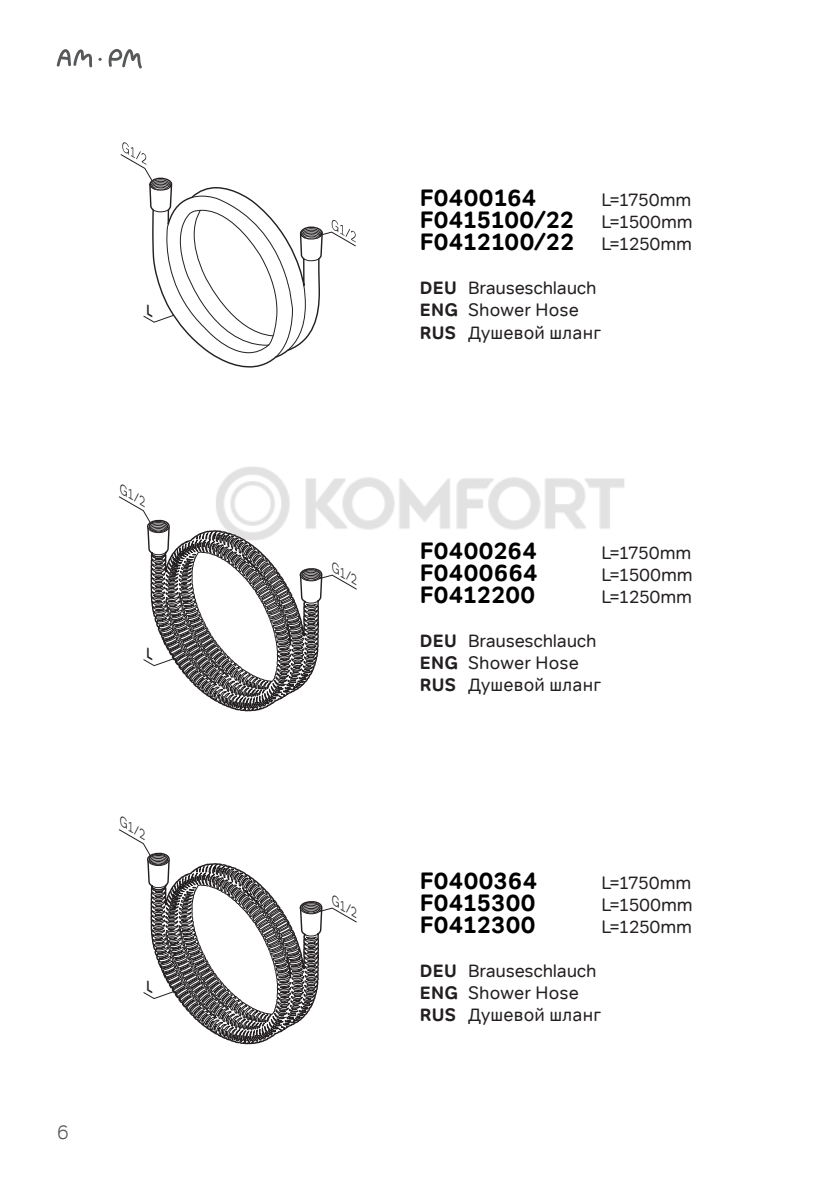
<style>
.page{position:relative;width:840px;height:1191px;background:#fff}
.page>*{position:absolute;margin:0;border:0;box-sizing:border-box;transform-origin:0 0}
.Title_1{font:700 24px/22px "Tondo Corp";letter-spacing:.005em;color:#000001;text-align:justify}
.t1{font:300 20px "Tondo Corp";color:#57585a}
.Base_txt{font:18px/22px "Tondo Corp";letter-spacing:-.01em;color:#231f20;text-align:justify}
.Base_txt-2{font:18px "Tondo Corp";letter-spacing:.015em;color:#231f20}
.Base_txt-3{font:18px "Tondo Corp";letter-spacing:.01em;color:#231f20}
.t2{font:italic 300 12.6px "Tondo Corp";color:#231f20}
.s1{font-weight:700}
</style>
<div class="page">
<svg style="left:98px;top:58px;width:4px;height:3px"></svg>
<svg style="left:109px;top:49px;width:33px;height:19px"></svg>
<svg style="left:57px;top:49px;width:35px;height:18px"></svg>
<img style="left:217px;top:467px;width:408px;height:63px">
<svg style="left:120px;top:142px;width:236px;height:226px"></svg>
<svg style="left:118px;top:495px;width:239px;height:217px"></svg>
<svg style="left:118px;top:829px;width:239px;height:216px"></svg>
<p class="t2" style="left:126px;top:482px;width:31px;rotate:30deg">G1/2</p>
<p class="t2" style="left:126px;top:815px;width:31px;rotate:30deg">G1/2</p>
<p class="t1" style="left:57px;top:1120px;width:14px">6</p>
<p class="Title_1" style="left:419px;top:187px;width:156px;text-align:left">F0400164<br>F0415100/22<br>F0412100/22</p>
<p class="Base_txt" style="left:419px;top:277px;width:178px"><span class="s1">DEU</span> Brauseschlauch</p>
<p class="Base_txt-3" style="left:419px;top:299px;width:160px"><span class="s1">ENG</span> Shower Hose</p>
<p class="Base_txt-2" style="left:419px;top:321px;width:182px"><span class="s1">RUS</span> Душевой шланг</p>
<p class="Base_txt" style="left:601px;top:189px;width:93px">L=1750mm L=1500mm L=1250mm</p>
<p class="t2" style="left:337px;top:561px;width:31px;rotate:30deg">G1/2</p>
<p class="Title_1" style="left:419px;top:539px;width:119px">F0400264<br>F0400664<br>F0412200</p>
<p class="Base_txt" style="left:419px;top:629px;width:178px"><span class="s1">DEU</span> Brauseschlauch</p>
<p class="Base_txt-3" style="left:419px;top:651px;width:160px"><span class="s1">ENG</span> Shower Hose</p>
<p class="Base_txt-2" style="left:419px;top:673px;width:182px"><span class="s1">RUS</span> Душевой шланг</p>
<p class="Base_txt" style="left:601px;top:541px;width:93px">L=1750mm L=1500mm L=1250mm</p>
<p class="t2" style="left:337px;top:893px;width:31px;rotate:30deg">G1/2</p>
<p class="Title_1" style="left:419px;top:869px;width:119px">F0400364<br>F0415300<br>F0412300</p>
<p class="Base_txt" style="left:419px;top:959px;width:178px"><span class="s1">DEU</span> Brauseschlauch</p>
<p class="Base_txt-3" style="left:419px;top:981px;width:160px"><span class="s1">ENG</span> Shower Hose</p>
<p class="Base_txt-2" style="left:419px;top:1003px;width:182px"><span class="s1">RUS</span> Душевой шланг</p>
<p class="Base_txt" style="left:601px;top:871px;width:93px">L=1750mm L=1500mm L=1250mm</p>
</div>
